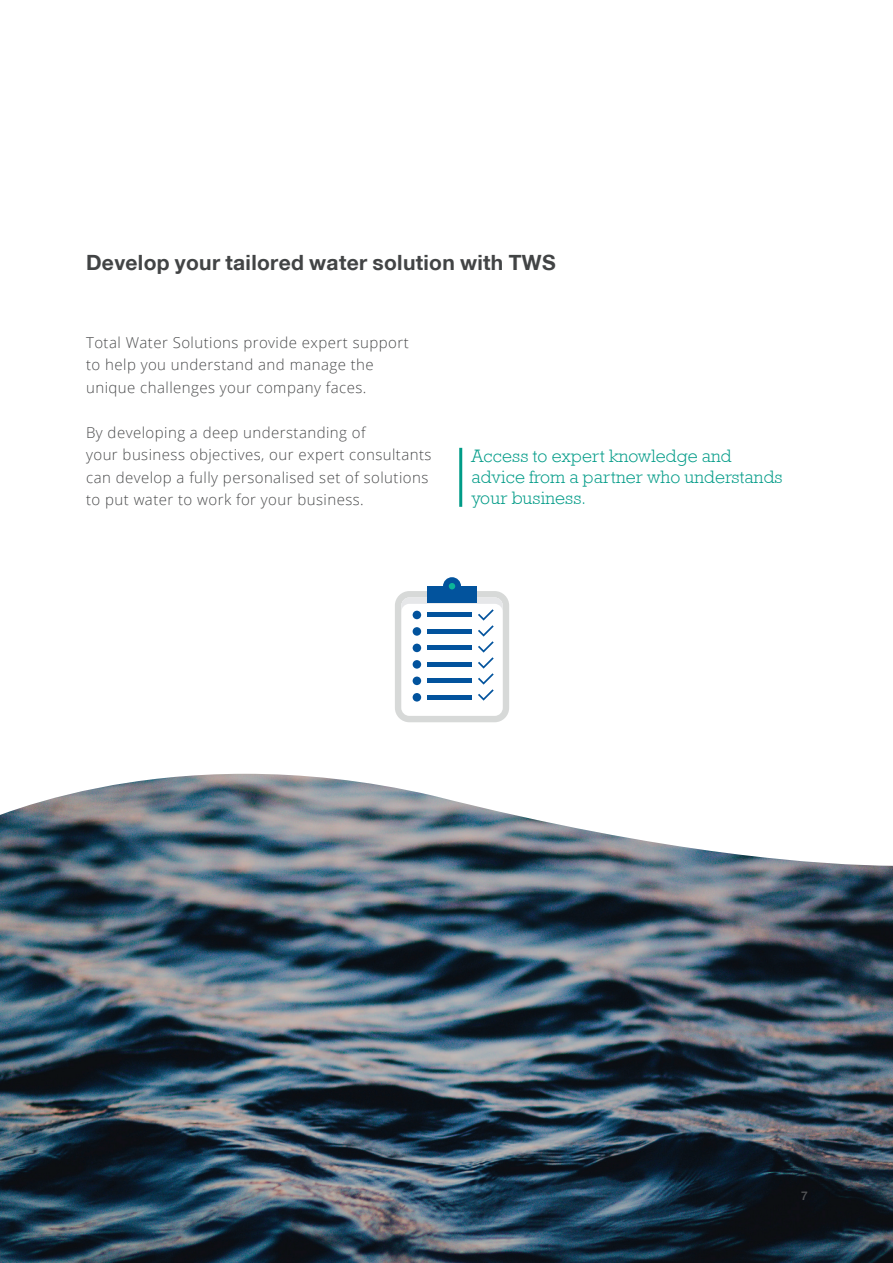
<style>
.page{position:relative;width:893px;height:1263px;background:#fff}
.page>*{position:absolute;margin:0;border:0;box-sizing:border-box;transform-origin:0 0}
.t1{font:700 21px "Helvetica Neue";letter-spacing:.015em;color:#424445}
.t2{font:300 18px/21px "Rockwell";letter-spacing:.01em;color:#009b87}
.t3{font:300 15px/22.5px "Open Sans";letter-spacing:.03em;color:#4b4c4d}
.t4{font:500 12px "Helvetica Neue";color:#57585a}
</style>
<div class="page">
<img style="left:0;top:774px;width:893px;height:489px">
<hr style="left:459px;top:448px;width:3px;height:59px;background:#009b87">
<div style="left:443px;top:577px;width:18px;height:18px;background:#02539d;border-radius:50%"></div>
<svg style="left:395px;top:583px;width:114px;height:139px"></svg>
<h1 class="t1" style="left:86px;top:249px;width:471px">Develop your tailored water solution with TWS</h1>
<p class="t3" style="left:86px;top:331px;width:324px">Total Water Solutions provide expert support to help you understand and manage the unique challenges your company faces.</p>
<p class="t3" style="left:86px;top:421px;width:347px">By developing a deep understanding of<br>your business objectives, our expert consultants can develop a fully personalised set of solutions to put water to work for your business.</p>
<p class="t2" style="left:471px;top:446px;width:313px">Access to expert knowledge and advice from a partner who understands your business.</p>
<p class="t4" style="left:801px;top:1189px;width:8px">7</p>
</div>
